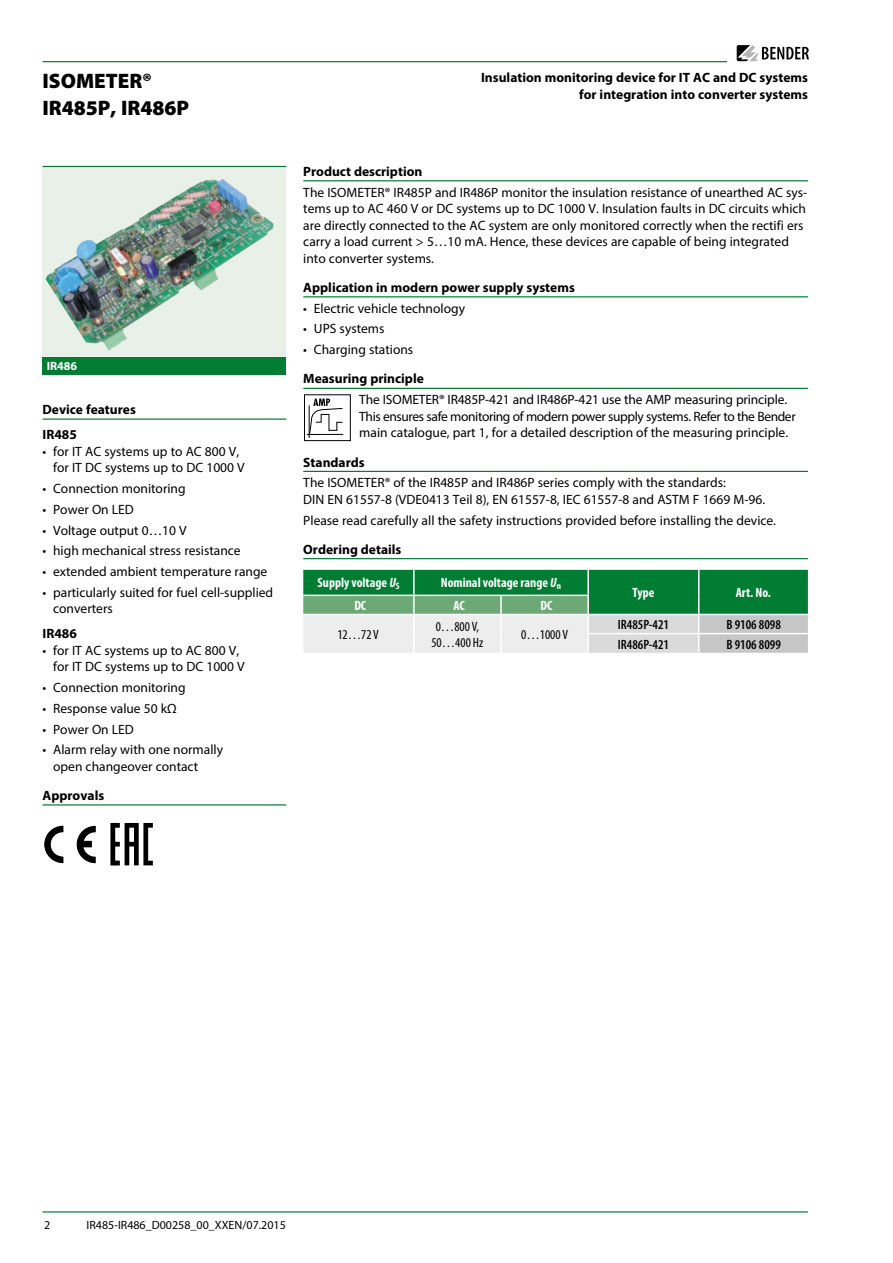
<style>
.page{position:relative;width:893px;height:1263px;background:#fff}
.page>*{position:absolute;margin:0;border:0;box-sizing:border-box;transform-origin:0 0}
.t1{font:900 21px/27.3px "Myriad Pro";color:#000}
.t2{font:13.5px/16.5px "Myriad Pro";color:#000}
.t3{font:700 13.5px/16.5px "Myriad Pro";color:#000;text-align:right}
.t4{font:700 condensed 13.5px "Myriad Pro";color:#fff}
.t5{font:600 condensed 13.5px "Myriad Pro";color:#000}
.t6{font:condensed 13.5px/16.5px "Myriad Pro";color:#000;text-align:center}
.t7{font:12px "Myriad Pro";color:#000}
.t8{font:700 12px "Myriad Pro";color:#fff}
.s1{font-style:italic}
</style>
<div class="page">
<hr style="left:43px;top:61px;width:684px;height:1px;background:#007d32">
<hr style="left:43px;top:1211px;width:765px;height:1px;background:#007d32">
<svg style="left:737px;top:45px;width:72px;height:16px"></svg>
<hr style="left:303px;top:180px;width:505px;height:1px;background:#007d32">
<hr style="left:303px;top:296px;width:505px;height:1px;background:#007d32">
<hr style="left:303px;top:388px;width:505px;height:1px;background:#007d32">
<hr style="left:303px;top:471px;width:505px;height:1px;background:#007d32">
<hr style="left:303px;top:558px;width:505px;height:1px;background:#007d32">
<hr style="left:43px;top:418px;width:243px;height:2px;background:#007d32">
<hr style="left:43px;top:804px;width:243px;height:1px;background:#007d32">
<svg style="left:45px;top:826px;width:18px;height:37px"></svg>
<svg style="left:77px;top:826px;width:19px;height:37px"></svg>
<svg style="left:110px;top:823px;width:43px;height:42px"></svg>
<div style="left:304px;top:394px;width:47px;height:47px;border:1px solid #000"></div>
<hr style="left:309px;top:405px;width:1px;height:33px;background:#000">
<hr style="left:307px;top:434px;width:36px;height:1px;background:#000">
<svg style="left:309px;top:398px;width:34px;height:37px"></svg>
<div style="left:43px;top:166px;width:243px;height:191px;background:#e8f0e8"></div>
<img style="left:46px;top:179px;width:228px;height:172px">
<div style="left:43px;top:357px;width:243px;height:17px;background:#007d32"></div>
<hr style="left:43px;top:166px;width:243px;height:1px;background:#007d32">
<svg style="left:303px;top:570px;width:505px;height:83px;background:#7eb693"></svg>
<h1 class="t1" style="left:43px;top:68px;width:148px">ISOMETER®<br>IR485P, IR486P</h1>
<p class="t3" style="left:481px;top:69px;width:328px">Insulation monitoring device for IT AC and DC systems for integration into converter systems</p>
<p class="t8" style="left:47px;top:358px;width:32px">IR486</p>
<p class="t3" style="left:43px;top:397px;width:95px;line-height:25px;text-align:left">Device features<br>IR485</p>
<p class="t2" style="left:53px;top:443px;width:193px;text-indent:-11px">• for IT AC systems up to AC 800 V, for IT DC systems up to DC 1000 V</p>
<p class="t2" style="left:43px;top:480px;width:145px">• Connection monitoring</p>
<p class="t2" style="left:43px;top:501px;width:93px">• Power On LED</p>
<p class="t2" style="left:43px;top:521px;width:146px">• Voltage output 0…10 V</p>
<p class="t2" style="left:43px;top:542px;width:200px">• high mechanical stress resistance</p>
<p class="t2" style="left:43px;top:563px;width:226px">• extended ambient temperature range</p>
<p class="t2" style="left:53px;top:584px;width:222px;text-indent:-11px">• particularly suited for fuel cell-supplied converters</p>
<p class="t3" style="left:43px;top:625px;width:36px">IR486</p>
<p class="t2" style="left:53px;top:642px;width:193px;text-indent:-11px">• for IT AC systems up to AC 800 V, for IT DC systems up to DC 1000 V</p>
<p class="t2" style="left:43px;top:679px;width:145px">• Connection monitoring</p>
<p class="t2" style="left:43px;top:700px;width:136px">• Response value 50 kΩ</p>
<p class="t2" style="left:43px;top:720px;width:93px">• Power On LED</p>
<p class="t2" style="left:53px;top:741px;width:171px;text-indent:-11px">• Alarm relay with one normally open changeover contact</p>
<p class="t3" style="left:43px;top:787px;width:63px">Approvals</p>
<p class="t3" style="left:303px;top:163px;width:121px">Product description</p>
<p class="t2" style="left:303px;top:184px;width:506px">The ISOMETER® IR485P and IR486P monitor the insulation resistance of unearthed AC sys&shy;tems up to AC 460 V or DC systems up to DC 1000 V. Insulation faults in DC circuits which are directly connected to the AC system are only monitored correctly when the rectifi ers carry a load current &gt; 5…10 mA. Hence, these devices are capable of being integrated into converter systems.</p>
<p class="t3" style="left:303px;top:279px;width:273px">Application in modern power supply systems</p>
<p class="t2" style="left:303px;top:300px;width:163px">• Electric vehicle technology</p>
<p class="t2" style="left:303px;top:320px;width:83px">• UPS systems</p>
<p class="t2" style="left:303px;top:341px;width:111px">• Charging stations</p>
<p class="t3" style="left:303px;top:370px;width:122px">Measuring principle</p>
<p class="t2" style="left:359px;top:391px;width:438px">The ISOMETER® IR485P-421 and IR486P-421 use the AMP measuring principle.<br>This ensures safe monitoring of modern power supply systems. Refer to the Bender main catalogue, part 1, for a detailed description of the measuring principle.</p>
<p class="t3" style="left:303px;top:453px;width:63px">Standards</p>
<p class="t2" style="left:303px;top:474px;width:463px">The ISOMETER® of the IR485P and IR486P series comply with the standards:<br>DIN EN 61557-8 (VDE0413 Teil 8), EN 61557-8, IEC 61557-8 and ASTM F 1669 M-96.</p>
<p class="t2" style="left:303px;top:511px;width:474px">Please read carefully all the safety instructions provided before installing the device.</p>
<p class="t3" style="left:303px;top:540px;width:100px">Ordering details</p>
<p class="t4" style="left:317px;top:574px;width:84px">Supply voltage <span class="s1">U</span><sub>S</sub></p>
<p class="t4" style="left:441px;top:574px;width:122px">Nominal voltage range <span class="s1">U</span><sub>n</sub></p>
<p class="t4" style="left:354px;top:597px;width:13px">DC</p>
<p class="t4" style="left:454px;top:597px;width:13px">AC</p>
<p class="t4" style="left:540px;top:597px;width:13px">DC</p>
<p class="t6" style="left:337px;top:626px;width:43px">12…72 V</p>
<p class="t6" style="left:431px;top:618px;width:54px">0…800 V,<br>50…400 Hz</p>
<p class="t6" style="left:521px;top:626px;width:48px">0…1000 V</p>
<p class="t4" style="left:632px;top:584px;width:23px">Type</p>
<p class="t4" style="left:736px;top:584px;width:37px">Art. No.</p>
<p class="t5" style="left:618px;top:617px;width:53px">IR485P-421</p>
<p class="t5" style="left:726px;top:617px;width:56px">B 9106 8098</p>
<p class="t5" style="left:618px;top:637px;width:53px">IR486P-421</p>
<p class="t5" style="left:726px;top:637px;width:56px">B 9106 8099</p>
<p class="t7" style="left:44px;top:1217px;width:8px">2</p>
<p class="t7" style="left:87px;top:1217px;width:201px">IR485-IR486_D00258_00_XXEN/07.2015</p>
</div>
